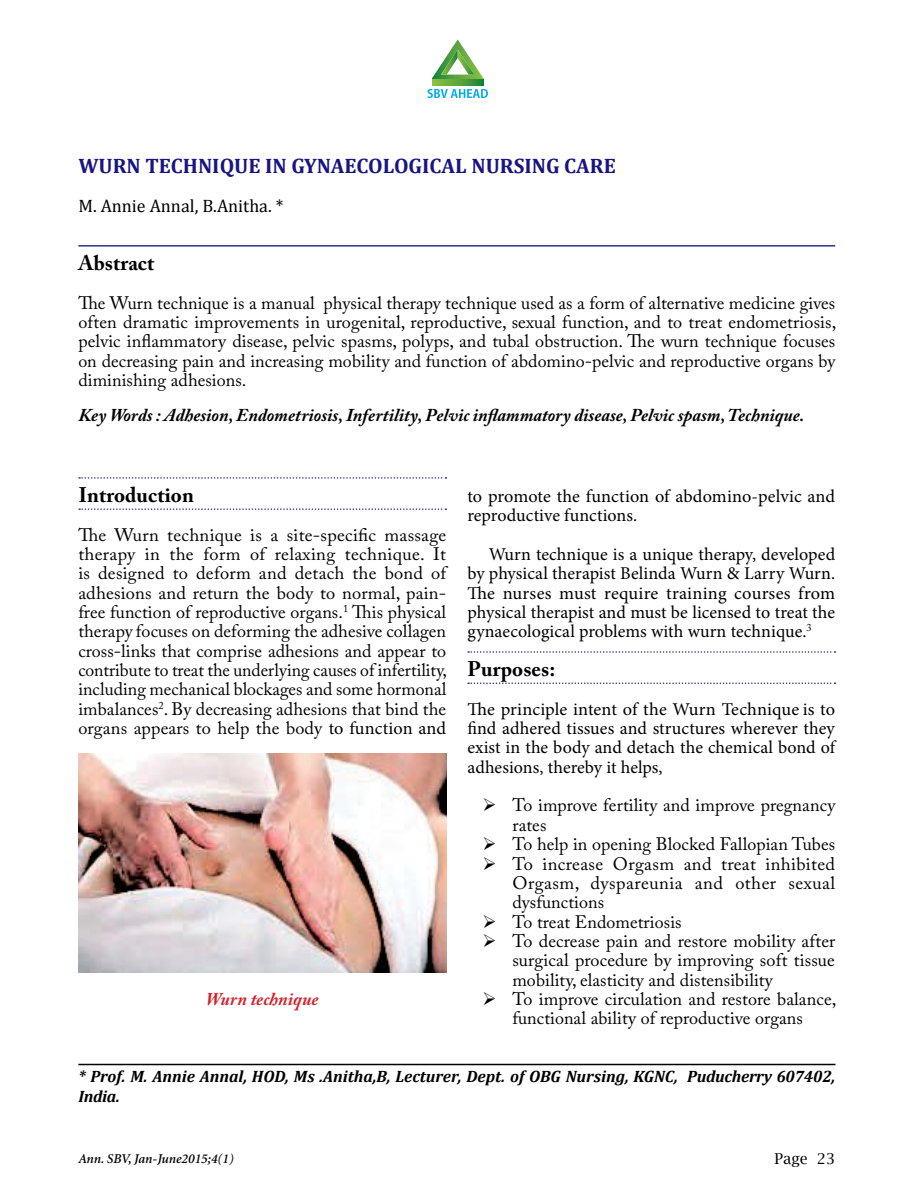
<style>
.page{position:relative;width:899px;height:1202px;background:#fff}
.page>*{position:absolute;margin:0;border:0;box-sizing:border-box;transform-origin:0 0}
.t1{font:700 21px "Cambria";color:#181483}
.t2{font:700 21px "Adobe Caslon Pro";letter-spacing:.005em;color:#000}
.t3{font:18px/19.4px "Adobe Caslon Pro";letter-spacing:.005em;color:#000;text-align:justify}
.t4{font:18px/19.4px "Minion Pro";letter-spacing:.005em;color:#000;text-align:justify}
.t5{font:italic 700 18px "Adobe Caslon Pro";color:#000}
.t6{font:18px "Cambria";color:#000}
.t7{font:italic 700 18px "Adobe Caslon Pro";letter-spacing:.005em;color:#d2232a}
.t8{font:italic 700 16.5px/19.4px "Cambria";color:#000}
.t9{font:15px "Lucida Bright";color:#000}
.t10{font:italic 600 13.5px "Minion";color:#000}
.s1{font-family:"Minion Pro"}
</style>
<div class="page">
<svg style="left:432px;top:39px;width:52px;height:40px"></svg>
<svg style="left:432px;top:79px;width:52px;height:6px"></svg>
<svg style="left:427px;top:89px;width:61px;height:9px"></svg>
<svg style="left:79px;top:477px;width:367px;height:2px"></svg>
<svg style="left:79px;top:508px;width:367px;height:2px"></svg>
<svg style="left:468px;top:651px;width:367px;height:2px"></svg>
<svg style="left:468px;top:682px;width:367px;height:2px"></svg>
<hr style="left:78px;top:245px;width:757px;height:1px;background:#2e3092">
<hr style="left:78px;top:1063px;width:757px;height:2px;background:#000">
<img style="left:78px;top:753px;width:368px;height:220px">
<p class="t1" style="left:78px;top:153px;width:539px">WURN TECHNIQUE IN GYNAECOLOGICAL NURSING CARE</p>
<p class="t6" style="left:78px;top:195px;width:207px">M. Annie Annal, B.Anitha. *</p>
<p class="t2" style="left:78px;top:250px;width:78px">Abstract</p>
<p class="t3" style="left:78px;top:293px;width:760px">The Wurn technique is a manual physical therapy technique used as a form of alternative medicine gives often dramatic improvements in urogenital, reproductive, sexual function, and to treat endometriosis, pelvic inflammatory disease, pelvic spasms, polyps, and tubal obstruction. The wurn technique focuses on decreasing pain and increasing mobility and function of abdomino-pelvic and reproductive organs by diminishing adhesions.</p>
<p class="t5" style="left:78px;top:404px;width:728px">Key Words : Adhesion, Endometriosis, Infertility, Pelvic inflammatory disease, Pelvic spasm, Technique.</p>
<p class="t2" style="left:78px;top:482px;width:117px">Introduction</p>
<p class="t3" style="left:78px;top:525px;width:370px">The Wurn technique is a site-specific massage therapy in the form of relaxing technique. It is designed to deform and detach the bond of adhesions and return the body to normal, pain&shy;free function of reproductive organs.<sup>1</sup> This physical therapy focuses on deforming the adhesive collagen cross-links that comprise adhesions and appear to contribute to treat the underlying causes of infertility, including mechanical blockages and some hormonal imbalances<sup>2</sup>. By decreasing adhesions that bind the organs appears to help the body <span class="s1">to function and</span></p>
<p class="t7" style="left:206px;top:988px;width:114px">Wurn technique</p>
<p class="t4" style="left:467px;top:487px;width:369px">to promote the function of abdomino-pelvic and reproductive functions.</p>
<p class="t4" style="left:467px;top:545px;width:369px;text-indent:21px">Wurn technique is a unique therapy, developed by physical therapist Belinda Wurn &amp; Larry Wurn.<br>The nurses must require training courses from physical therapist and must be licensed to treat the gynaecological problems with wurn technique.<sup>3</sup></p>
<p class="t2" style="left:467px;top:656px;width:89px">Purposes:</p>
<p class="t4" style="left:467px;top:699px;width:369px">The principle intent of the Wurn Technique is to find adhered tissues and structures wherever they exist in the body and detach the chemical bond of adhesions, thereby it helps,</p>
<p class="t3" style="left:512px;top:795px;width:325px;text-align:left">To improve fertility and improve pregnancy rates<br>To help in opening Blocked Fallopian Tubes To increase Orgasm and treat inhibited Orgasm, dyspareunia and other sexual dysfunctions<br>To treat Endometriosis<br>To decrease pain and restore mobility after surgical procedure by improving soft tissue mobility, elasticity and distensibility<br>To improve circulation and restore balance, functional ability of reproductive organs</p>
<p class="t8" style="left:78px;top:1066px;width:758px">* Prof. M. Annie Annal, HOD, Ms .Anitha,B, Lecturer, Dept. of OBG Nursing, KGNC, Puducherry 607402,<br>India.</p>
<p class="t10" style="left:78px;top:1152px;width:157px">Ann. SBV, Jan-June2015;4(1)</p>
<p class="t9" style="left:775px;top:1150px;width:62px">Page 23</p>
</div>
